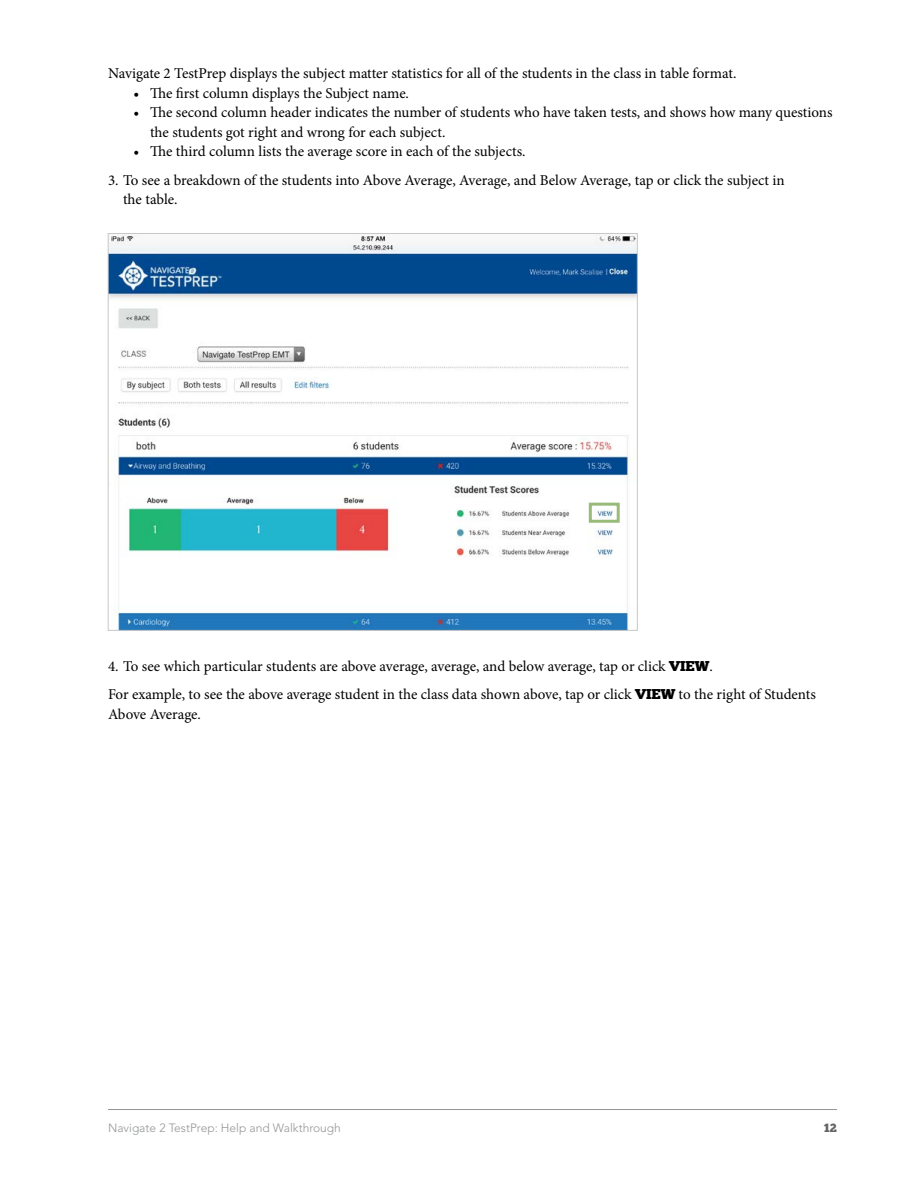
<style>
.page{position:relative;width:918px;height:1188px;background:#fff}
.page>*{position:absolute;margin:0;border:0;box-sizing:border-box;transform-origin:0 0}
.t1{font:15px/19.5px "Minion Pro";letter-spacing:-.005em;color:#000}
.t2{font:300 12px "Avenir LT Std";color:#939598}
.t3{font:12px "Chunk Five";color:#636466}
.s1{font-family:"Chunk Five";font-size:14.25px}
</style>
<div class="page">
<hr style="left:108px;top:1109px;width:729px;height:1px;background:#939598">
<img style="left:110px;top:235px;width:526px;height:394px">
<div style="left:589px;top:503px;width:31px;height:20px;border:3px solid #98bb7a"></div>
<p class="t1" style="left:108px;top:64px;width:630px">Navigate 2 TestPrep displays the subject matter statistics for all of the students in the class in table format.</p>
<p class="t1" style="left:134px;top:83px;width:277px">• The first column displays the Subject name.</p>
<p class="t1" style="left:150px;top:103px;width:684px;text-indent:-16px">• The second column header indicates the number of students who have taken tests, and shows how many questions the students got right and wrong for each subject.</p>
<p class="t1" style="left:134px;top:142px;width:394px">• The third column lists the average score in each of the subjects.</p>
<p class="t1" style="left:123px;top:170px;width:663px;text-indent:-15px">3. To see a breakdown of the students into Above Average, Average, and Below Average, tap or click the subject in the table.</p>
<p class="t1" style="left:108px;top:652px;width:709px;line-height:28.2px">4. To see which particular students are above average, average, and below average, tap or click <span class="s1">VIEW</span>.<br>For example, to see the above average student in the class data shown above, tap or click <span class="s1">VIEW</span> to the right of Students</p>
<p class="t1" style="left:108px;top:704px;width:94px">Above Average.</p>
<p class="t2" style="left:108px;top:1121px;width:234px">Navigate 2 TestPrep: Help and Walkthrough</p>
<p class="t3" style="left:824px;top:1122px;width:15px">12</p>
</div>
